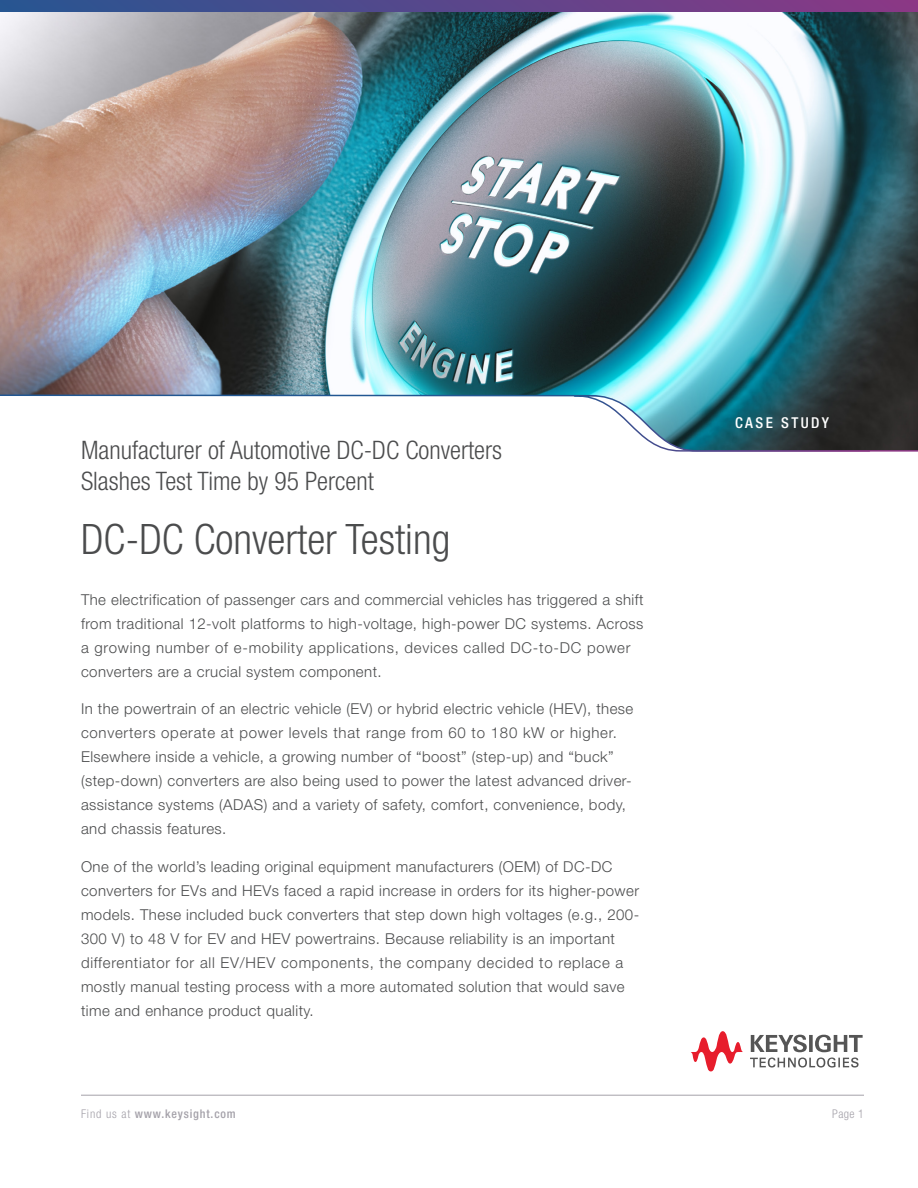
<style>
.page{position:relative;width:918px;height:1188px;background:#fff}
.page>*{position:absolute;margin:0;border:0;box-sizing:border-box;transform-origin:0 0}
.KT_-_Title{font:300 condensed 42px "Helvetica Neue LT Std";color:#4b4c4d}
.KT_-_Title-2{font:300 condensed 25.5px/30.6px "Helvetica Neue LT Std";color:#4b4c4d}
.KT_-_Body_Text{font:300 15px/24px "Helvetica Neue LT Std";letter-spacing:.03em;color:#4b4c4d}
.KT_-_Document_Type{font:500 condensed 15px "Helvetica Neue LT Std";letter-spacing:.16em;color:#fff}
.t1{font:500 condensed 12px "Helvetica Neue LT Std";letter-spacing:.07em;color:#a4a1a9}
.t2{font:300 condensed 12px "Helvetica Neue LT Std";color:#a4a1a9}
.s1{font-weight:300}
</style>
<div class="page">
<hr style="left:81px;top:1095px;width:783px;height:1px;background:#a4a1a9">
<svg style="left:750px;top:1058px;width:109px;height:10px"></svg>
<svg style="left:751px;top:1035px;width:112px;height:17px"></svg>
<svg style="left:691px;top:1031px;width:52px;height:40px"></svg>
<img style="left:0;top:12px;width:918px;height:440px">
<svg style="left:0;top:0;width:918px;height:12px;background:#59468b"></svg>
<p class="KT_-_Title-2" style="left:81px;top:435px;width:423px">Manufacturer of Automotive DC-DC Converters<br>Slashes Test Time by 95 Percent</p>
<p class="KT_-_Title" style="left:81px;top:514px;width:371px">DC-DC Converter Testing</p>
<p class="KT_-_Body_Text" style="left:81px;top:587px;width:564px">The electrification of passenger cars and commercial vehicles has triggered a shift from traditional 12-volt platforms to high-voltage, high-power DC systems. Across a growing number of e-mobility applications, devices called DC-to-DC power converters are a crucial system component.</p>
<p class="KT_-_Body_Text" style="left:81px;top:697px;width:554px">In the powertrain of an electric vehicle (EV) or hybrid electric vehicle (HEV), these converters operate at power levels that range from 60 to 180 kW or higher.<br>Elsewhere inside a vehicle, a growing number of “boost” (step-up) and “buck” (step-down) converters are also being used to power the latest advanced driver&shy;assistance systems (ADAS) and a variety of safety, comfort, convenience, body, and chassis features.</p>
<p class="KT_-_Body_Text" style="left:81px;top:854px;width:560px">One of the world’s leading original equipment manufacturers (OEM) of DC-DC converters for EVs and HEVs faced a rapid increase in orders for its higher-power models. These included buck converters that step down high voltages (e.g., 200- 300 V) to 48 V for EV and HEV powertrains. Because reliability is an important differentiator for all EV/HEV components, the company decided to replace a mostly manual testing process with a more automated solution that would save time and enhance product quality.</p>
<p class="KT_-_Document_Type" style="left:735px;top:413px;width:95px">CASE STUDY</p>
<p class="t1" style="left:81px;top:1106px;width:156px"><span class="s1">Find us at</span> www.keysight.com</p>
<p class="t2" style="left:832px;top:1107px;width:33px">Page 1</p>
</div>
